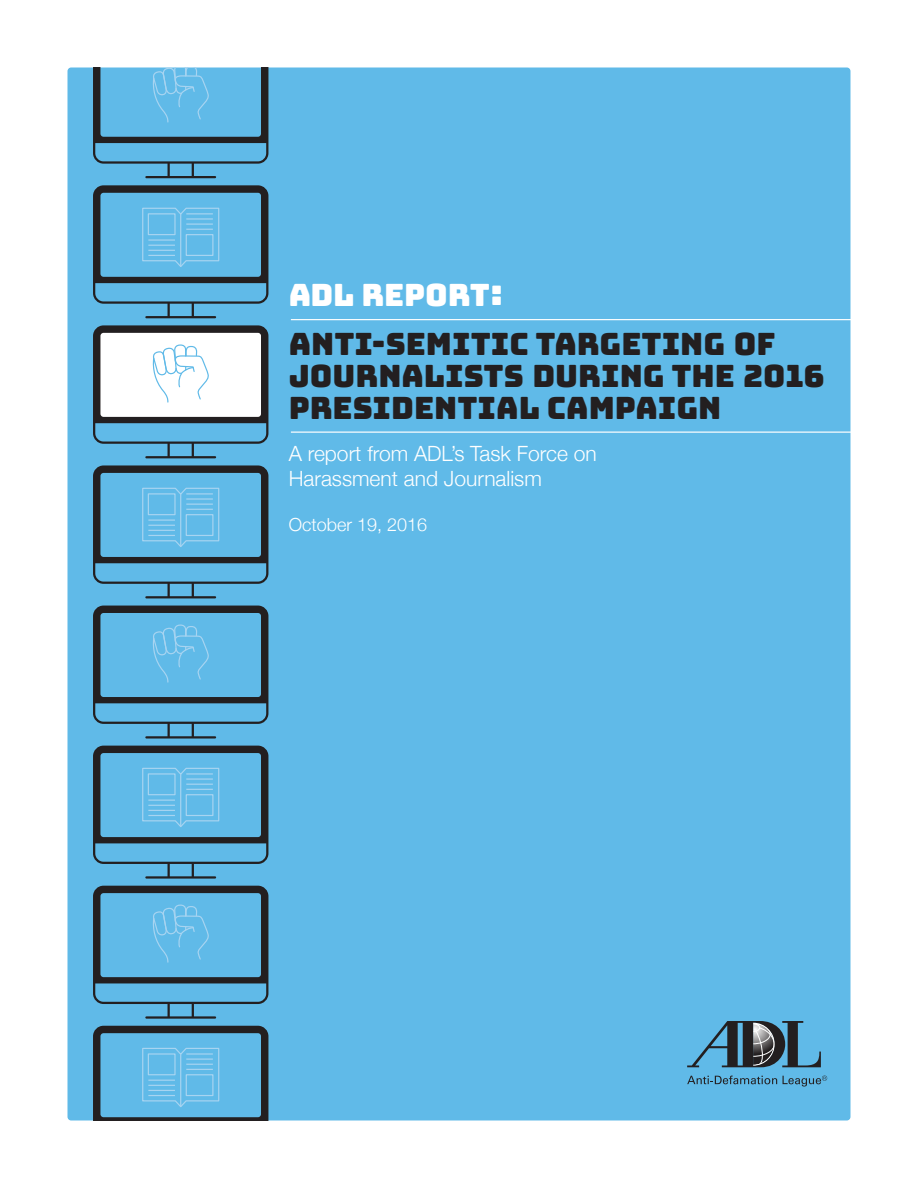
<style>
.page{position:relative;width:918px;height:1188px;background:#fff}
.page>*{position:absolute;margin:0;border:0;box-sizing:border-box;transform-origin:0 0}
.t1{font:30.75px/32.2px "Bungee";color:#231f20}
.t2{font:30.75px "Bungee";color:#fff}
.t3{font:300 21px/24.8px "Helvetica Neue";color:#fff}
.t4{font:300 18px "Helvetica Neue";color:#fff}
</style>
<div class="page">
<div style="left:67px;top:68px;width:783px;height:1052px;background:#60bae8;border-radius:4px"></div>
<svg style="left:687px;top:1076px;width:90px;height:8px"></svg>
<svg style="left:687px;top:1021px;width:134px;height:46px"></svg>
<svg style="left:783px;top:1076px;width:44px;height:11px"></svg>
<hr style="left:291px;top:432px;width:594px;height:1px;background:#fff">
<hr style="left:291px;top:319px;width:594px;height:1px;background:#fff">
<svg style="left:93px;top:1026px;width:175px;height:94px"></svg>
<div style="left:93px;top:886px;width:175px;height:118px;border:2px solid #231f20;border-radius:9px"></div>
<hr style="left:146px;top:1016px;width:69px;height:3px;background:#231f20">
<svg style="left:168px;top:1003px;width:2px;height:14px"></svg>
<svg style="left:192px;top:1003px;width:2px;height:13px"></svg>
<div style="left:93px;top:746px;width:175px;height:118px;border:2px solid #231f20;border-radius:9px"></div>
<hr style="left:146px;top:876px;width:69px;height:3px;background:#231f20">
<svg style="left:168px;top:863px;width:2px;height:14px"></svg>
<svg style="left:192px;top:863px;width:2px;height:13px"></svg>
<svg style="left:94px;top:747px;width:173px;height:96px"></svg>
<div style="left:93px;top:606px;width:175px;height:118px;border:2px solid #231f20;border-radius:9px"></div>
<hr style="left:146px;top:736px;width:69px;height:3px;background:#231f20">
<svg style="left:168px;top:723px;width:2px;height:14px"></svg>
<svg style="left:192px;top:723px;width:2px;height:13px"></svg>
<div style="left:93px;top:465px;width:175px;height:119px;border:2px solid #231f20;border-radius:9px"></div>
<hr style="left:146px;top:596px;width:69px;height:2px;background:#231f20">
<svg style="left:168px;top:583px;width:2px;height:13px"></svg>
<svg style="left:192px;top:583px;width:2px;height:13px"></svg>
<svg style="left:94px;top:467px;width:173px;height:96px"></svg>
<div style="left:93px;top:325px;width:175px;height:119px;border:2px solid #231f20;border-radius:9px"></div>
<hr style="left:146px;top:456px;width:69px;height:2px;background:#231f20">
<svg style="left:168px;top:443px;width:2px;height:13px"></svg>
<svg style="left:192px;top:443px;width:2px;height:13px"></svg>
<div style="left:93px;top:185px;width:175px;height:119px;border:2px solid #231f20;border-radius:9px"></div>
<hr style="left:146px;top:316px;width:69px;height:2px;background:#231f20">
<svg style="left:168px;top:303px;width:2px;height:13px"></svg>
<svg style="left:192px;top:303px;width:2px;height:13px"></svg>
<svg style="left:94px;top:186px;width:173px;height:97px"></svg>
<hr style="left:146px;top:176px;width:69px;height:2px;background:#231f20">
<svg style="left:94px;top:327px;width:173px;height:96px;background:#d1d3d4"></svg>
<svg style="left:93px;top:68px;width:175px;height:109px"></svg>
<svg style="left:94px;top:607px;width:173px;height:96px"></svg>
<svg style="left:94px;top:887px;width:173px;height:96px"></svg>
<p class="t2" style="left:289px;top:277px;width:215px">ADL REPORT:</p>
<p class="t1" style="left:289px;top:328px;width:538px">ANTI-SEMITIC TARGETING OF<br>JOURNALISTS DURING THE 2016<br>PRESIDENTIAL CAMPAIGN</p>
<p class="t3" style="left:289px;top:441px;width:310px">A report from ADL’s Task Force on<br>Harassment and Journalism</p>
<p class="t4" style="left:289px;top:513px;width:140px">October 19, 2016</p>
</div>
